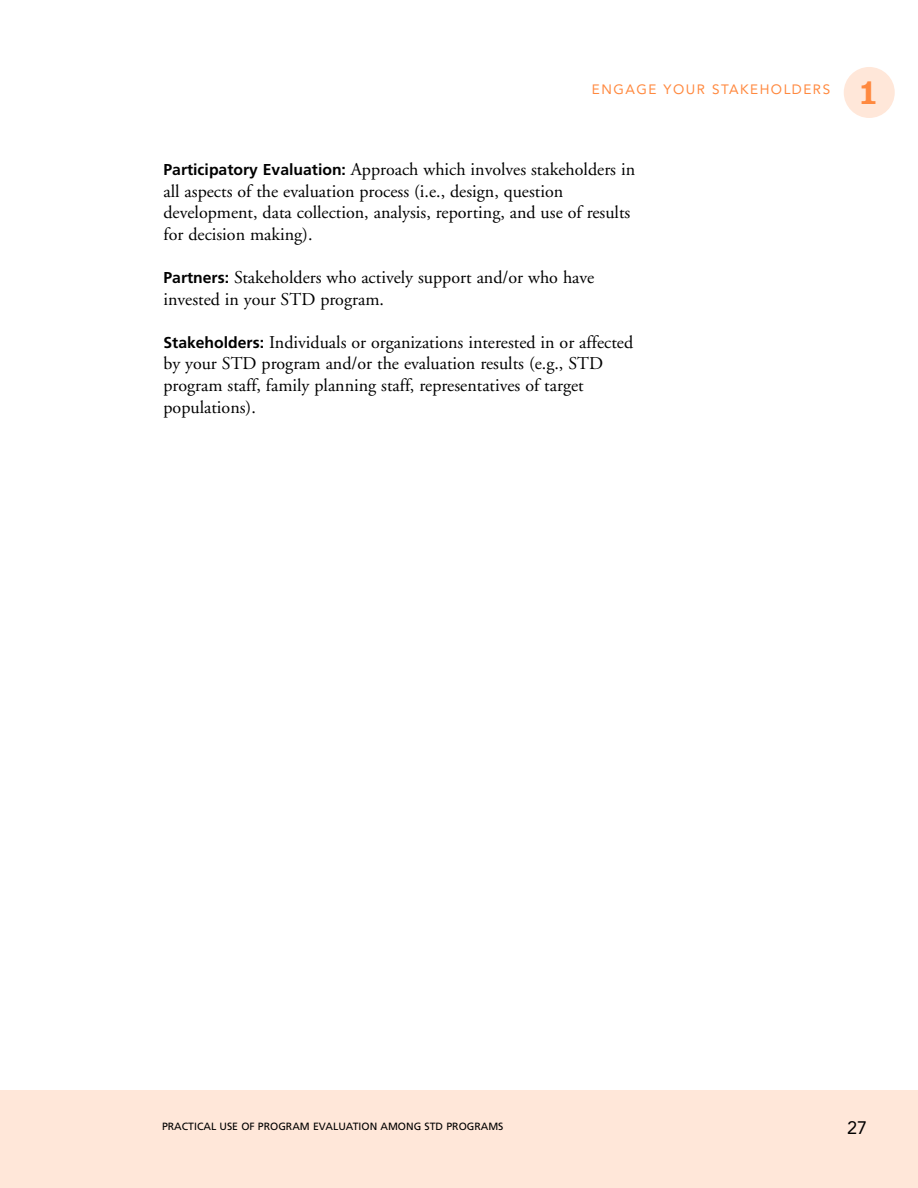
<style>
.page{position:relative;width:918px;height:1188px;background:#fff}
.page>*{position:absolute;margin:0;border:0;box-sizing:border-box;transform-origin:0 0}
.t1{font:700 34.5px "Clarendon T";color:#ff893f}
.t2{font:18px/21.6px "Adobe Garamond";color:#000}
.t3{font:18px "Avenir";color:#000}
.t4{font:13.5px "Avenir";letter-spacing:.11em;color:#ff893f}
.t5{font:10.5px "Frutiger";color:#000}
.s1{font-family:"Frutiger";font-weight:700;font-size:15.75px}
</style>
<div class="page">
<div style="left:0;top:1090px;width:918px;height:98px;background:#ffe7d9"></div>
<div style="left:844px;top:67px;width:51px;height:51px;background:#ffe7d9;border-radius:50%"></div>
<p class="t4" style="left:592px;top:84px;width:240px">ENGAGE YOUR STAKEHOLDERS</p>
<h1 class="t1" style="left:858px;top:72px;width:21px">1</h1>
<p class="t2" style="left:164px;top:160px;width:473px"><span class="s1">Participatory Evaluation:</span> Approach which involves stakeholders in all aspects of the evaluation process (i.e., design, question development, data collection, analysis, reporting, and use of results for decision making).</p>
<p class="t2" style="left:163px;top:268px;width:432px"><span class="s1">Partners:</span> Stakeholders who actively support and/or who have invested in your STD program.</p>
<p class="t2" style="left:164px;top:333px;width:471px"><span class="s1">Stakeholders:</span> Individuals or organizations interested in or affected by your STD program and/or the evaluation results (e.g., STD program staff, family planning staff, representatives of target populations).</p>
<p class="t5" style="left:162px;top:1122px;width:343px">PRACTICAL USE OF PROGRAM EVALUATION AMONG STD PROGRAMS</p>
<p class="t3" style="left:847px;top:1120px;width:22px">27</p>
</div>
